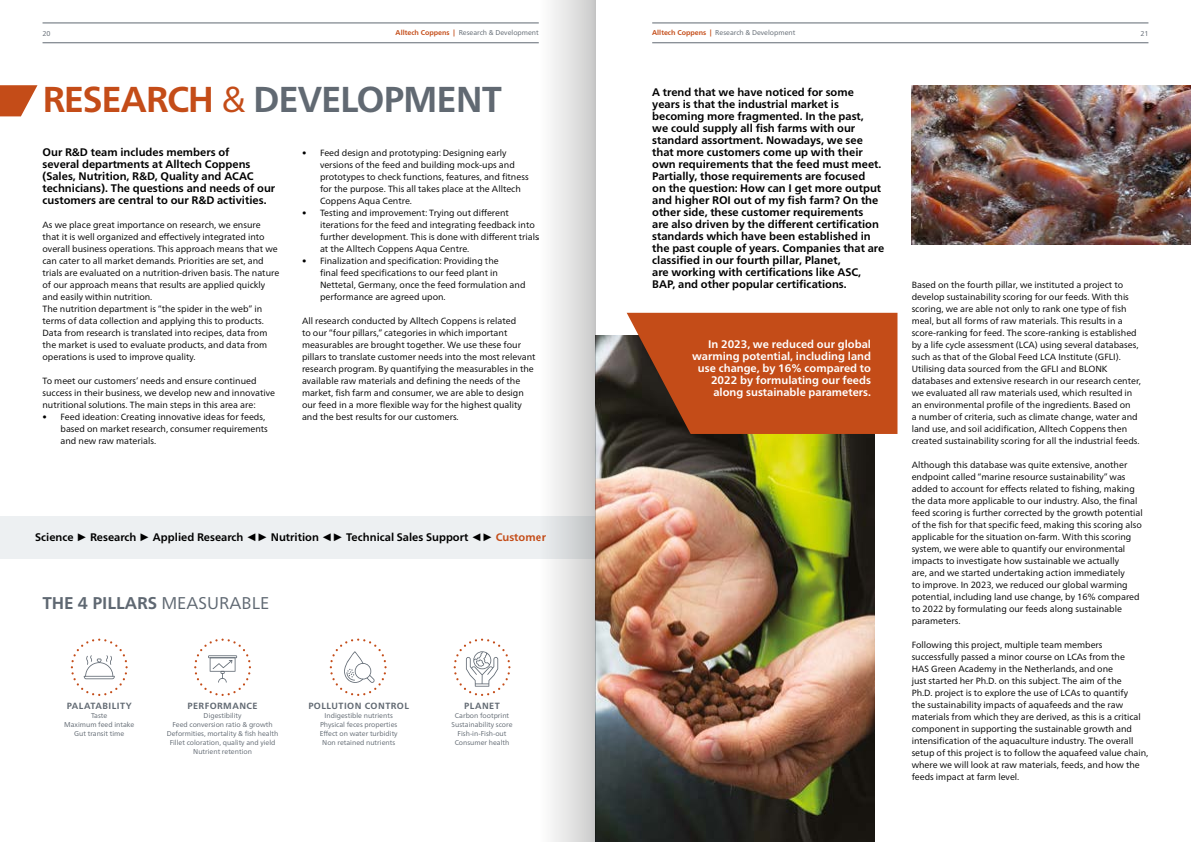
<style>
.page{position:relative;width:1191px;height:842px;background:#fff}
.page>*{position:absolute;margin:0;border:0;box-sizing:border-box;transform-origin:0 0}
.t1{font:700 36px "Frutiger Neue LTW1 G";letter-spacing:-.03em;color:#616972}
.t2{font:700 17px "Frutiger Neue LTW1 G";color:#5f6872}
.t3{font:700 11px/12px "Frutiger Neue LTW1 G";color:#000}
.t4{font:700 11px/12px "Frutiger Neue LTW1 G";color:#fff;text-align:right}
.t5{font:9px/12px "Frutiger Neue LTW1 G";color:#000}
.t6{font:700 9px "Frutiger Neue LTW1 G";letter-spacing:.05em;color:#616972}
.t7{font:7px/9px "Frutiger Neue LTW1 G";color:#616972;text-align:center}
.s1{font-weight:700;color:#c44c18}
.s2{color:#c44c18}
.s3{font-weight:400;color:#c44c18}
.s4{font-family:"Arial"}
.s5{font-weight:400}
</style>
<div class="page">
<div style="left:0;top:516px;width:595px;height:43px;background:#edf0f2"></div>
<svg style="left:71px;top:639px;width:57px;height:57px"></svg>
<svg style="left:194px;top:639px;width:57px;height:57px"></svg>
<svg style="left:453px;top:639px;width:57px;height:57px"></svg>
<svg style="left:330px;top:638px;width:56px;height:58px"></svg>
<img style="left:595px;top:335px;width:279px;height:507px">
<svg style="left:626px;top:313px;width:271px;height:121px"></svg>
<img style="left:911px;top:85px;width:280px;height:159px">
<svg style="left:552px;top:0;width:43px;height:842px"></svg>
<svg style="left:0;top:85px;width:38px;height:31px"></svg>
<hr style="left:43px;top:43px;width:496px;height:1px;background:#616972">
<hr style="left:652px;top:43px;width:496px;height:1px;background:#616972">
<hr style="left:43px;top:23px;width:496px;height:1px;background:#616972">
<hr style="left:652px;top:23px;width:496px;height:1px;background:#616972">
<p class="t7" style="left:395px;top:28px;width:145px"><span class="s1">Alltech Coppens |</span> Research &amp; Development</p>
<p class="t7" style="left:652px;top:28px;width:145px"><span class="s1">Alltech Coppens |</span> Research &amp; Development</p>
<p class="t7" style="left:43px;top:28px;width:10px">20</p>
<p class="t7" style="left:1140px;top:28px;width:10px">21</p>
<h1 class="t1" style="left:43px;top:74px;width:461px"><span class="s2">RESEARCH</span> <span class="s3">&amp;</span> DEVELOPMENT</h1>
<p class="t3" style="left:43px;top:145px;width:234px">Our R&amp;D team includes members of<br>several departments at Alltech Coppens (Sales, Nutrition, R&amp;D, Quality and ACAC technicians). The questions and needs of our customers are central to our R&amp;D activities.</p>
<p class="t5" style="left:43px;top:218px;width:238px">As we place great importance on research, we ensure that it is well organized and effectively integrated into overall business operations. This approach means that we can cater to all market demands. Priorities are set, and trials are evaluated on a nutrition-driven basis. The nature of our approach means that results are applied quickly and easily within nutrition.<br>The nutrition department is “the spider in the web” in terms of data collection and applying this to products.<br>Data from research is translated into recipes, data from the market is used to evaluate products, and data from operations is used to improve quality.</p>
<p class="t5" style="left:43px;top:374px;width:234px">To meet our customers’ needs and ensure continued success in their business, we develop new and innovative nutritional solutions. The main steps in this area are:</p>
<p class="t5" style="left:61px;top:410px;width:209px;text-indent:-18px">• Feed ideation: Creating innovative ideas for feeds, based on market research, consumer requirements and new raw materials.</p>
<p class="t5" style="left:320px;top:146px;width:210px;text-indent:-18px">• Feed design and prototyping: Designing early versions of the feed and building mock-ups and prototypes to check functions, features, and fitness for the purpose. This all takes place at the Alltech Coppens Aqua Centre.</p>
<p class="t5" style="left:320px;top:206px;width:220px;text-indent:-18px">• Testing and improvement: Trying out different iterations for the feed and integrating feedback into further development. This is done with different trials at the Alltech Coppens Aqua Centre.</p>
<p class="t5" style="left:320px;top:254px;width:207px;text-indent:-18px">• Finalization and specification: Providing the<br>final feed specifications to our feed plant in Nettetal, Germany, once the feed formulation and performance are agreed upon.</p>
<p class="t5" style="left:302px;top:314px;width:235px">All research conducted by Alltech Coppens is related<br>to our “four pillars,” categories in which important measurables are brought together. We use these four pillars to translate customer needs into the most relevant research program. By quantifying the measurables in the available raw materials and defining the needs of the market, fish farm and consumer, we are able to design our feed in a more flexible way for the highest quality and the best results for our customers.</p>
<p class="t3" style="left:35px;top:530px;width:512px">Science <span class="s4">►</span> Research <span class="s4">►</span> Applied Research <span class="s4">◄►</span> Nutrition <span class="s4">◄►</span> Technical Sales Support <span class="s4">◄►</span> <span class="s2">Customer</span></p>
<h2 class="t2" style="left:43px;top:591px;width:228px">THE 4 PILLARS <span class="s5">MEASURABLE</span></h2>
<p class="t6" style="left:67px;top:699px;width:66px">PALATABILITY</p>
<p class="t7" style="left:64px;top:710px;width:72px">Taste<br>Maximum feed intake<br>Gut transit time</p>
<p class="t6" style="left:187px;top:699px;width:72px">PERFORMANCE</p>
<p class="t7" style="left:167px;top:710px;width:113px">Digestibility<br>Feed conversion ratio &amp; growth<br>Deformities, mortality &amp; fish health<br>Fillet coloration, quality and yield<br>Nutrient retention</p>
<p class="t6" style="left:308px;top:699px;width:102px">POLLUTION CONTROL</p>
<p class="t7" style="left:320px;top:711px;width:79px">Indigestible nutrients<br>Physical feces properties<br>Effect on water turbidity<br>Non retained nutrients</p>
<p class="t6" style="left:464px;top:699px;width:37px">PLANET</p>
<p class="t7" style="left:451px;top:711px;width:62px">Carbon footprint<br>Sustainability score<br>Fish-in-Fish-out<br>Consumer health</p>
<p class="t3" style="left:652px;top:85px;width:233px">A trend that we have noticed for some years is that the industrial market is becoming more fragmented. In the past,<br>we could supply all fish farms with our standard assortment. Nowadays, we see that more customers come up with their own requirements that the feed must meet.<br>Partially, those requirements are focused<br>on the question: How can I get more output and higher ROI out of my fish farm? On the other side, these customer requirements<br>are also driven by the different certification standards which have been established in the past couple of years. Companies that are classified in our fourth pillar, Planet,<br>are working with certifications like ASC, BAP, and other popular certifications.</p>
<p class="t4" style="left:692px;top:338px;width:180px">In 2023, we reduced our global warming potential, including land use change, by 16% compared to<br>2022 by formulating our feeds along sustainable parameters.</p>
<p class="t5" style="left:911px;top:278px;width:231px">Based on the fourth pillar, we instituted a project to develop sustainability scoring for our feeds. With this scoring, we are able not only to rank one type of fish meal, but all forms of raw materials. This results in a score-ranking for feed. The score-ranking is established by a life cycle assessment (LCA) using several databases, such as that of the Global Feed LCA Institute (GFLI).<br>Utilising data sourced from the GFLI and BLONK databases and extensive research in our research center, we evaluated all raw materials used, which resulted in an environmental profile of the ingredients. Based on<br>a number of criteria, such as climate change, water and land use, and soil acidification, Alltech Coppens then created sustainability scoring for all the industrial feeds.</p>
<p class="t5" style="left:911px;top:458px;width:233px">Although this database was quite extensive, another endpoint called “marine resource sustainability” was added to account for effects related to fishing, making the data more applicable to our industry. Also, the final feed scoring is further corrected by the growth potential of the fish for that specific feed, making this scoring also applicable for the situation on-farm. With this scoring system, we were able to quantify our environmental impacts to investigate how sustainable we actually<br>are, and we started undertaking action immediately<br>to improve. In 2023, we reduced our global warming potential, including land use change, by 16% compared to 2022 by formulating our feeds along sustainable parameters.</p>
<p class="t5" style="left:911px;top:638px;width:238px">Following this project, multiple team members successfully passed a minor course on LCAs from the<br>HAS Green Academy in the Netherlands, and one<br>just started her Ph.D. on this subject. The aim of the<br>Ph.D. project is to explore the use of LCAs to quantify<br>the sustainability impacts of aquafeeds and the raw materials from which they are derived, as this is a critical component in supporting the sustainable growth and intensification of the aquaculture industry. The overall setup of this project is to follow the aquafeed value chain, where we will look at raw materials, feeds, and how the feeds impact at farm level.</p>
</div>
